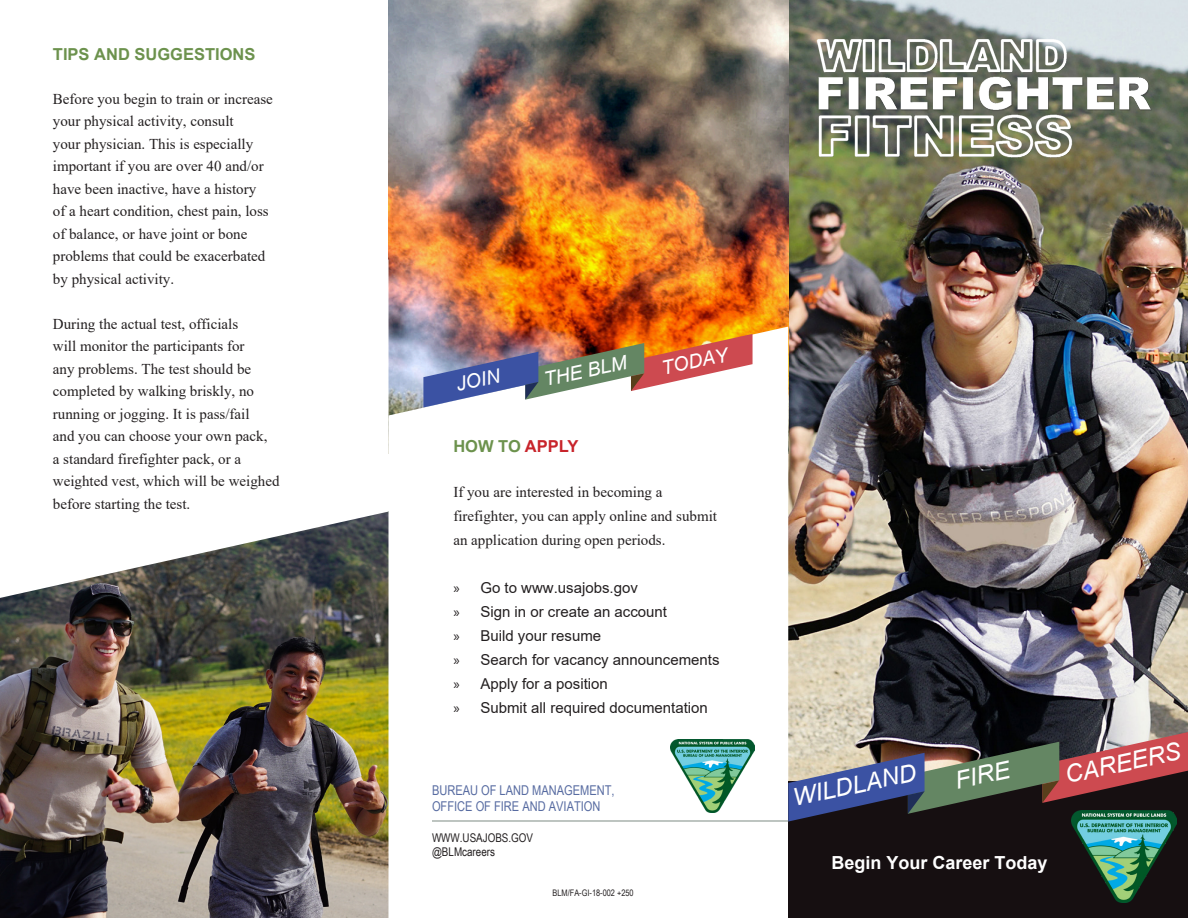
<style>
.page{position:relative;width:1188px;height:918px;background:#fff}
.page>*{position:absolute;margin:0;border:0;box-sizing:border-box;transform-origin:0 0}
.t1{font:italic 24.3px "Arial";color:#fff}
.t2{font:italic 19.5px "Arial";color:#fff}
.t3{font:700 18px "Arial";color:#fff}
.t4{font:700 16.5px "Arial";color:#6c924d}
.t5{font:15px/22.5px "Times New Roman";color:#231f20}
.t6{font:15px "Arial";color:#231f20}
.t7{font:13.5px/16.2px "Arial Narrow";color:#576ba1}
.t8{font:12px "Arial Narrow";color:#231f20}
.t9{font:9px "Arial Narrow";color:#231f20}
.s1{color:#c8242b}
.s2{font-family:"Myriad Pro"}
</style>
<div class="page">
<img style="left:0;top:512px;width:389px;height:406px">
<img style="left:788px;top:0;width:400px;height:732px">
<img style="left:388px;top:0;width:400px;height:453px">
<svg style="left:0;top:511px;width:388px;height:87px"></svg>
<svg style="left:389px;top:327px;width:399px;height:494px"></svg>
<div style="left:788px;top:782px;width:400px;height:136px;background:#160f11"></div>
<img style="left:423px;top:334px;width:330px;height:73px">
<svg style="left:788px;top:732px;width:400px;height:90px"></svg>
<hr style="left:432px;top:821px;width:356px;height:1px;background:#7d8b84">
<img style="left:1072px;top:811px;width:105px;height:92px">
<img style="left:671px;top:740px;width:83px;height:73px">
<img style="left:816px;top:0;width:336px;height:186px">
<p class="t4" style="left:53px;top:42px;width:204px">TIPS AND SUGGESTIONS</p>
<p class="t5" style="left:53px;top:87px;width:221px">Before you begin to train or increase your physical activity, consult<br>your physician. This is especially important if you are over 40 and/or have been inactive, have a history<br>of a heart condition, chest pain, loss of balance, or have joint or bone problems that could be exacerbated by physical activity.</p>
<p class="t5" style="left:53px;top:312px;width:228px">During the actual test, officials<br>will monitor the participants for<br>any problems. The test should be completed by walking briskly, no running or jogging. It is pass/fail<br>and you can choose your own pack,<br>a standard firefighter pack, or a weighted vest, which will be weighed before starting the test.</p>
<p class="t2" style="left:454px;top:372px;width:46px;rotate:-12deg">JOIN</p>
<p class="t2" style="left:541px;top:367px;width:86px;rotate:-12deg">THE BLM</p>
<p class="t2" style="left:659px;top:356px;width:69px;rotate:-12deg">TODAY</p>
<p class="t4" style="left:453px;top:434px;width:126px">HOW TO <span class="s1">APPLY</span></p>
<p class="t5" style="left:453px;top:480px;width:265px;line-height:24px">If you are interested in becoming a firefighter, you can apply online and submit an application during open periods.</p>
<p class="t6" style="left:453px;top:578px;width:186px"><span class="s2">»</span> Go to www.usajobs.gov</p>
<p class="t6" style="left:453px;top:602px;width:215px"><span class="s2">»</span> Sign in or create an account</p>
<p class="t6" style="left:453px;top:626px;width:149px"><span class="s2">»</span> Build your resume</p>
<p class="t6" style="left:453px;top:650px;width:268px"><span class="s2">»</span> Search for vacancy announcements</p>
<p class="t6" style="left:453px;top:674px;width:156px"><span class="s2">»</span> Apply for a position</p>
<p class="t6" style="left:453px;top:698px;width:256px"><span class="s2">»</span> Submit all required documentation</p>
<p class="t7" style="left:432px;top:781px;width:184px">BUREAU OF LAND MANAGEMENT,<br>OFFICE OF FIRE AND AVIATION</p>
<p class="t8" style="left:432px;top:829px;width:103px">WWW.USAJOBS.GOV</p>
<p class="t8" style="left:432px;top:843px;width:65px">@BLMcareers</p>
<p class="t9" style="left:553px;top:886px;width:83px">BLM/FA-GI-18-002 +250</p>
<p class="t1" style="left:790px;top:782px;width:127px;rotate:-12deg">WILDLAND</p>
<p class="t1" style="left:952px;top:765px;width:57px;rotate:-12deg">FIRE</p>
<p class="t1" style="left:1062px;top:760px;width:119px;rotate:-12deg">CAREERS</p>
<p class="t3" style="left:831px;top:850px;width:218px">Begin Your Career Today</p>
</div>
